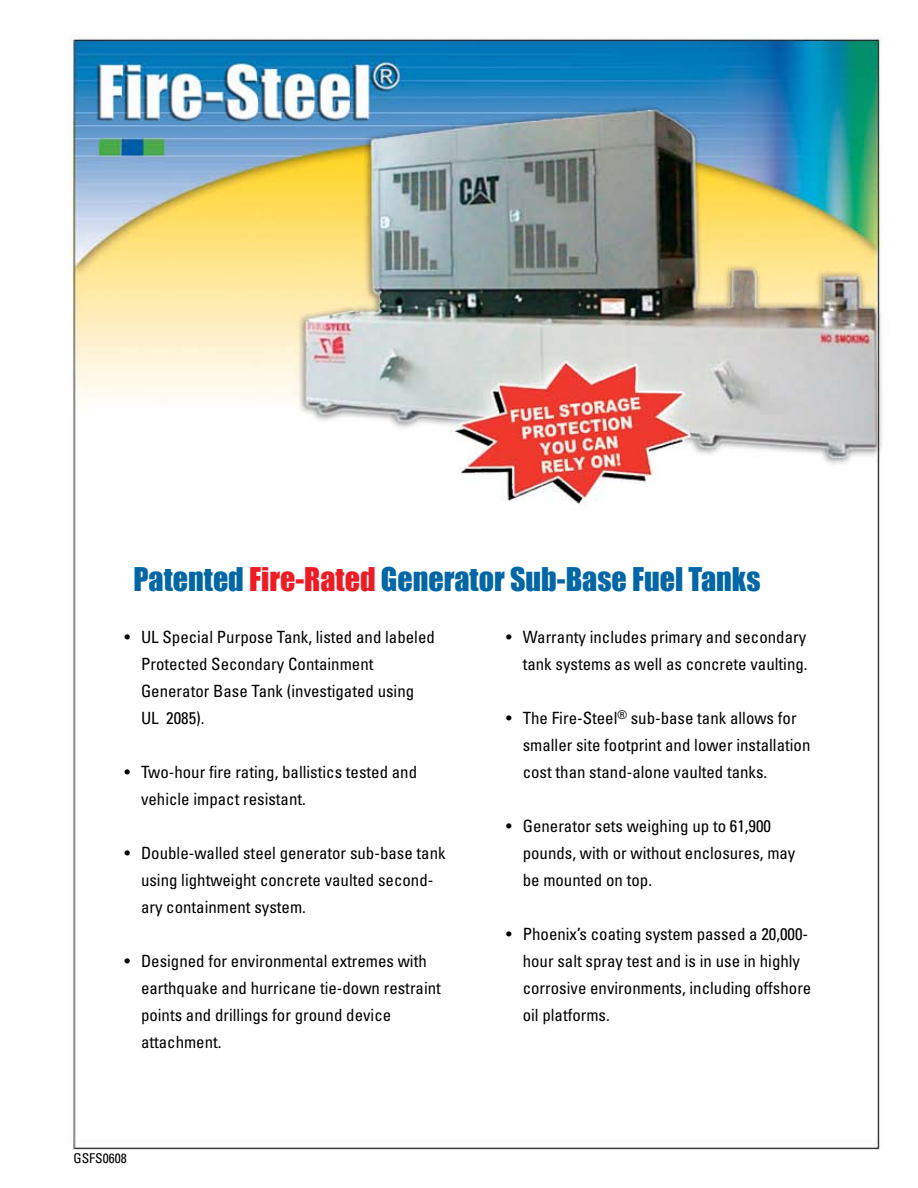
<style>
.page{position:relative;width:918px;height:1188px;background:#fff}
.page>*{position:absolute;margin:0;border:0;box-sizing:border-box;transform-origin:0 0}
.t1{font:30px "Impact";color:#0066a5}
.t2{font:condensed 16.8px/27px "Univers";color:#000}
.t3{font:condensed 13.5px "Univers";color:#000}
.s1{color:#ed1c24}
</style>
<div class="page">
<img style="left:69px;top:35px;width:813px;height:1115px">
<h1 class="t1" style="left:134px;top:556px;width:628px">Patented <span class="s1">Fire-Rated</span> Generator Sub-Base Fuel Tanks</h1>
<p class="t2" style="left:141px;top:623px;width:295px;text-indent:-17px">• UL Special Purpose Tank, listed and labeled<br>Protected Secondary Containment<br>Generator Base Tank (investigated using<br>UL 2085).</p>
<p class="t2" style="left:141px;top:758px;width:278px;text-indent:-17px">• Two-hour fire rating, ballistics tested and vehicle impact resistant.</p>
<p class="t2" style="left:141px;top:839px;width:306px;text-indent:-17px">• Double-walled steel generator sub-base tank using lightweight concrete vaulted second&shy;ary containment system.</p>
<p class="t2" style="left:141px;top:947px;width:301px;text-indent:-17px">• Designed for environmental extremes with earthquake and hurricane tie-down restraint points and drillings for ground device attachment.</p>
<p class="t3" style="left:74px;top:1149px;width:55px">GSFS0608</p>
<p class="t2" style="left:506px;top:623px;width:303px;text-align:right">• Warranty includes primary and secondary tank systems as well as concrete vaulting.</p>
<p class="t2" style="left:523px;top:704px;width:289px;text-indent:-17px">• The Fire-Steel<sup>®</sup> sub-base tank allows for smaller site footprint and lower installation cost than stand-alone vaulted tanks.</p>
<p class="t2" style="left:523px;top:812px;width:274px;text-indent:-17px">• Generator sets weighing up to 61,900 pounds, with or without enclosures, may be mounted on top.</p>
<p class="t2" style="left:523px;top:920px;width:290px;text-indent:-17px">• Phoenix’s coating system passed a 20,000- hour salt spray test and is in use in highly corrosive environments, including offshore oil platforms.</p>
</div>
